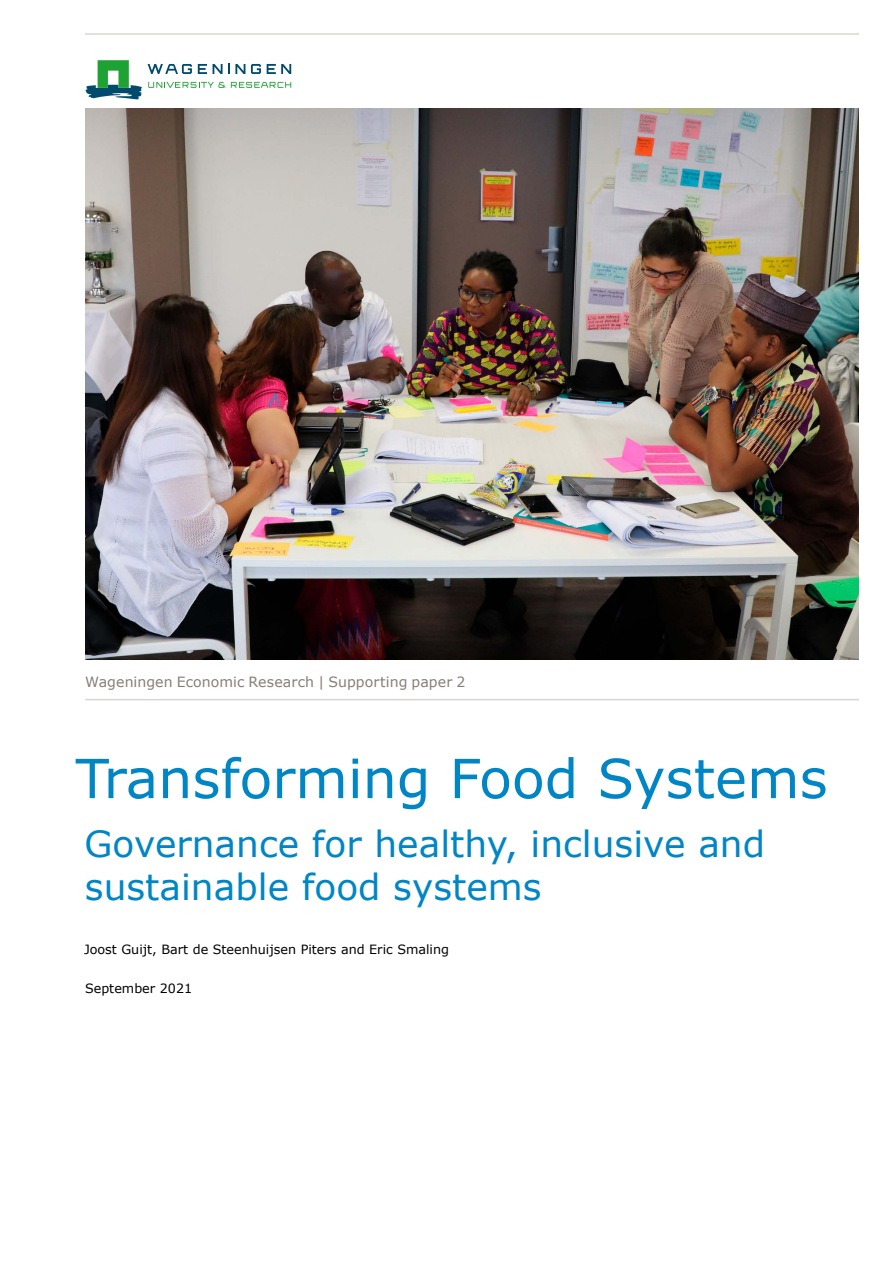
<style>
.page{position:relative;width:893px;height:1263px;background:#fff}
.page>*{position:absolute;margin:0;border:0;box-sizing:border-box;transform-origin:0 0}
._10_W_Titel_36_39{font:54px "Verdana";color:#0085c5}
._11_W_Subtitel_27_32{font:36px/43.5px "Verdana";color:#0085c5}
._03_Logoveld_onderwe{font:14.1px "Verdana";letter-spacing:.005em;color:#867d77}
._21_W_Platte_tekst_8{font:12.75px "Verdana";color:#000}
</style>
<div class="page">
<hr style="left:85px;top:33px;width:774px;height:2px;background:#dad5d0">
<hr style="left:85px;top:699px;width:774px;height:1px;background:#dad5d0">
<svg style="left:85px;top:60px;width:206px;height:40px"></svg>
<img style="left:85px;top:108px;width:774px;height:551px">
<p class="_03_Logoveld_onderwe" style="left:85px;top:672px;width:382px">Wageningen Economic Research | Supporting paper 2</p>
<p class="_10_W_Titel_36_39" style="left:76px;top:741px;width:754px">Transforming Food Systems</p>
<p class="_11_W_Subtitel_27_32" style="left:85px;top:821px;width:682px">Governance for healthy, inclusive and sustainable food systems</p>
<p class="_21_W_Platte_tekst_8" style="left:84px;top:941px;width:367px">Joost Guijt, Bart de Steenhuijsen Piters and Eric Smaling</p>
<p class="_21_W_Platte_tekst_8" style="left:85px;top:980px;width:109px">September 2021</p>
</div>
